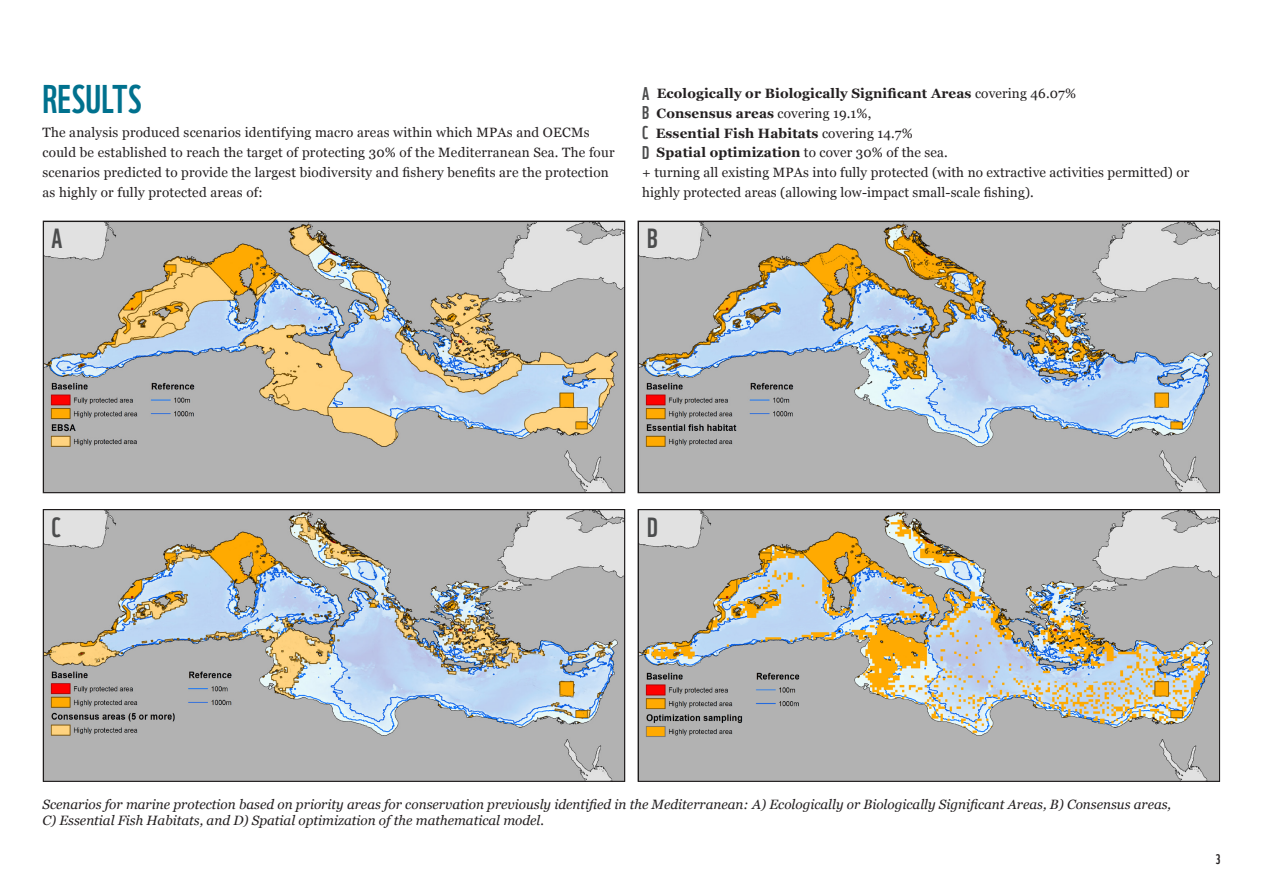
<style>
.page{position:relative;width:1263px;height:893px;background:#fff}
.page>*{position:absolute;margin:0;border:0;box-sizing:border-box;transform-origin:0 0}
.Bodycopy{font:39px "WWF";letter-spacing:.01em;color:#00718e}
.Bodycopy-2{font:27px "WWF";color:#4b4c4d}
.Bodycopy-3{font:13.5px/20px "Georgia";letter-spacing:.015em;color:#231f20}
.P_-_Paragraph_Style1{font:italic 13.5px/16.5px "Georgia";color:#231f20}
.Bodycopy-4{font:700 13.5px "Georgia";letter-spacing:.01em;color:#231f20}
.t1{font:13.5px "WWF";color:#231f20}
.s1{font-family:"WWF";font-weight:400;font-size:18px;color:#4b4c4d}
.s2{font-weight:400}
</style>
<div class="page">
<img style="left:45px;top:223px;width:578px;height:268px">
<div style="left:43px;top:221px;width:582px;height:272px;border:1px solid #231f20"></div>
<img style="left:45px;top:511px;width:578px;height:269px">
<div style="left:43px;top:509px;width:582px;height:273px;border:1px solid #231f20"></div>
<img style="left:640px;top:223px;width:578px;height:268px">
<div style="left:638px;top:221px;width:582px;height:272px;border:1px solid #231f20"></div>
<img style="left:640px;top:511px;width:578px;height:269px">
<div style="left:638px;top:509px;width:582px;height:273px;border:1px solid #231f20"></div>
<p class="Bodycopy" style="left:43px;top:69px;width:100px">RESULTS</p>
<p class="Bodycopy-3" style="left:43px;top:122px;width:574px">The analysis produced scenarios identifying macro areas within which MPAs and OECMs could be established to reach the target of protecting 30% of the Mediterranean Sea. The four scenarios predicted to provide the largest biodiversity and fishery benefits are the protection as highly or fully protected areas of:</p>
<p class="Bodycopy-4" style="left:642px;top:83px;width:435px"><span class="s1">A</span> Ecologically or Biologically Significant Areas <span class="s2">covering 46.07%</span></p>
<p class="Bodycopy-4" style="left:642px;top:103px;width:231px"><span class="s1">B</span> Consensus areas <span class="s2">covering 19.1%,</span></p>
<p class="Bodycopy-4" style="left:642px;top:123px;width:272px"><span class="s1">C</span> Essential Fish Habitats <span class="s2">covering 14.7%</span></p>
<p class="Bodycopy-4" style="left:642px;top:143px;width:307px"><span class="s1">D</span> Spatial optimization <span class="s2">to cover 30% of the sea.</span></p>
<p class="Bodycopy-3" style="left:642px;top:162px;width:549px">+ turning all existing MPAs into fully protected (with no extractive activities permitted) or highly protected areas (allowing low-impact small-scale fishing).</p>
<p class="Bodycopy-2" style="left:52px;top:217px;width:12px">A</p>
<p class="Bodycopy-2" style="left:647px;top:217px;width:12px">B</p>
<p class="Bodycopy-2" style="left:52px;top:506px;width:11px">C</p>
<p class="Bodycopy-2" style="left:647px;top:506px;width:12px">D</p>
<p class="P_-_Paragraph_Style1" style="left:43px;top:795px;width:1130px">Scenarios for marine protection based on priority areas for conservation previously identified in the Mediterranean: A) Ecologically or Biologically Significant Areas, B) Consensus areas,<br>C) Essential Fish Habitats, and D) Spatial optimization of the mathematical model.</p>
<p class="t1" style="left:1215px;top:849px;width:6px">3</p>
</div>
